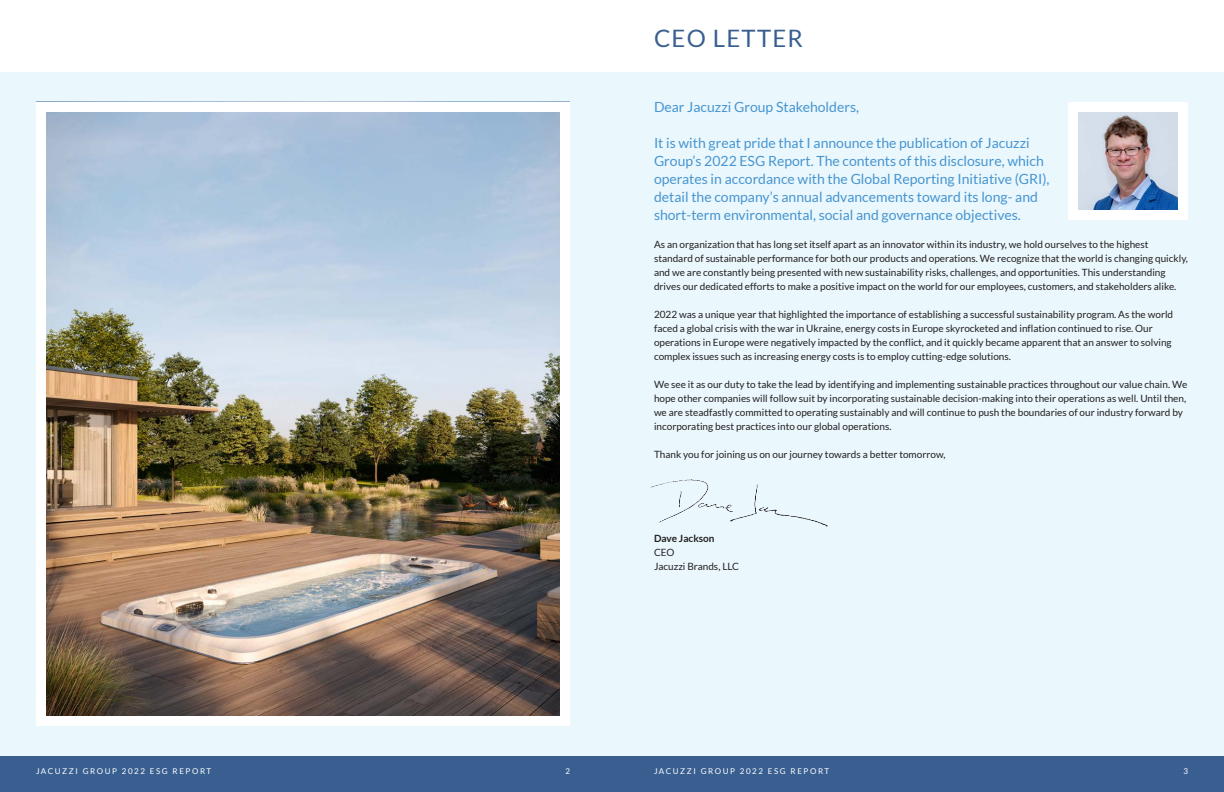
<style>
.page{position:relative;width:1224px;height:792px;background:#fff}
.page>*{position:absolute;margin:0;border:0;box-sizing:border-box;transform-origin:0 0}
.Main_Heads{font:24px "Lato";letter-spacing:.05em;color:#395f91}
.Intro_text{font:14px/18px "Lato";color:#4795d0}
.Text{font:10px/14px "Lato";color:#231f20}
.Text_bold{font:700 10px "Lato";color:#231f20}
.t1{font:8px "Lato";letter-spacing:.2em;color:#fff}
</style>
<div class="page">
<div style="left:0;top:756px;width:612px;height:36px;background:#395f91"></div>
<div style="left:612px;top:756px;width:612px;height:36px;background:#395f91"></div>
<div style="left:0;top:72px;width:612px;height:684px;background:#eaf7fd"></div>
<div style="left:612px;top:72px;width:612px;height:684px;background:#eaf7fd"></div>
<img style="left:47px;top:113px;width:512px;height:602px">
<div style="left:36px;top:102px;width:534px;height:624px;border:10px solid #fff"></div>
<img style="left:1079px;top:113px;width:98px;height:96px">
<div style="left:1068px;top:102px;width:120px;height:118px;border:10px solid #fff"></div>
<img style="left:650px;top:479px;width:178px;height:48px">
<p class="Main_Heads" style="left:654px;top:25px;width:150px">CEO LETTER</p>
<p class="Intro_text" style="left:654px;top:98px;width:207px">Dear Jacuzzi Group Stakeholders,</p>
<p class="Intro_text" style="left:654px;top:134px;width:397px">It is with great pride that I announce the publication of Jacuzzi Group’s 2022 ESG Report. The contents of this disclosure, which operates in accordance with the Global Reporting Initiative (GRI), detail the company’s annual advancements toward its long- and short-term environmental, social and governance objectives.</p>
<p class="Text" style="left:654px;top:237px;width:535px">As an organization that has long set itself apart as an innovator within its industry, we hold ourselves to the highest standard of sustainable performance for both our products and operations. We recognize that the world is changing quickly, and we are constantly being presented with new sustainability risks, challenges, and opportunities. This understanding drives our dedicated efforts to make a positive impact on the world for our employees, customers, and stakeholders alike.</p>
<p class="Text" style="left:654px;top:307px;width:521px">2022 was a unique year that highlighted the importance of establishing a successful sustainability program. As the world faced a global crisis with the war in Ukraine, energy costs in Europe skyrocketed and inflation continued to rise. Our operations in Europe were negatively impacted by the conflict, and it quickly became apparent that an answer to solving complex issues such as increasing energy costs is to employ cutting-edge solutions.</p>
<p class="Text" style="left:654px;top:377px;width:535px">We see it as our duty to take the lead by identifying and implementing sustainable practices throughout our value chain. We hope other companies will follow suit by incorporating sustainable decision-making into their operations as well. Until then, we are steadfastly committed to operating sustainably and will continue to push the boundaries of our industry forward by incorporating best practices into our global operations.</p>
<p class="Text" style="left:654px;top:447px;width:293px">Thank you for joining us on our journey towards a better tomorrow,</p>
<p class="Text_bold" style="left:654px;top:533px;width:62px">Dave Jackson</p>
<p class="Text" style="left:654px;top:545px;width:22px">CEO</p>
<p class="Text" style="left:654px;top:559px;width:87px">Jacuzzi Brands, LLC</p>
<p class="t1" style="left:36px;top:766px;width:177px">JACUZZI GROUP 2022 ESG REPORT</p>
<p class="t1" style="left:565px;top:766px;width:6px">2</p>
<p class="t1" style="left:654px;top:766px;width:177px">JACUZZI GROUP 2022 ESG REPORT</p>
<p class="t1" style="left:1183px;top:766px;width:6px">3</p>
</div>
